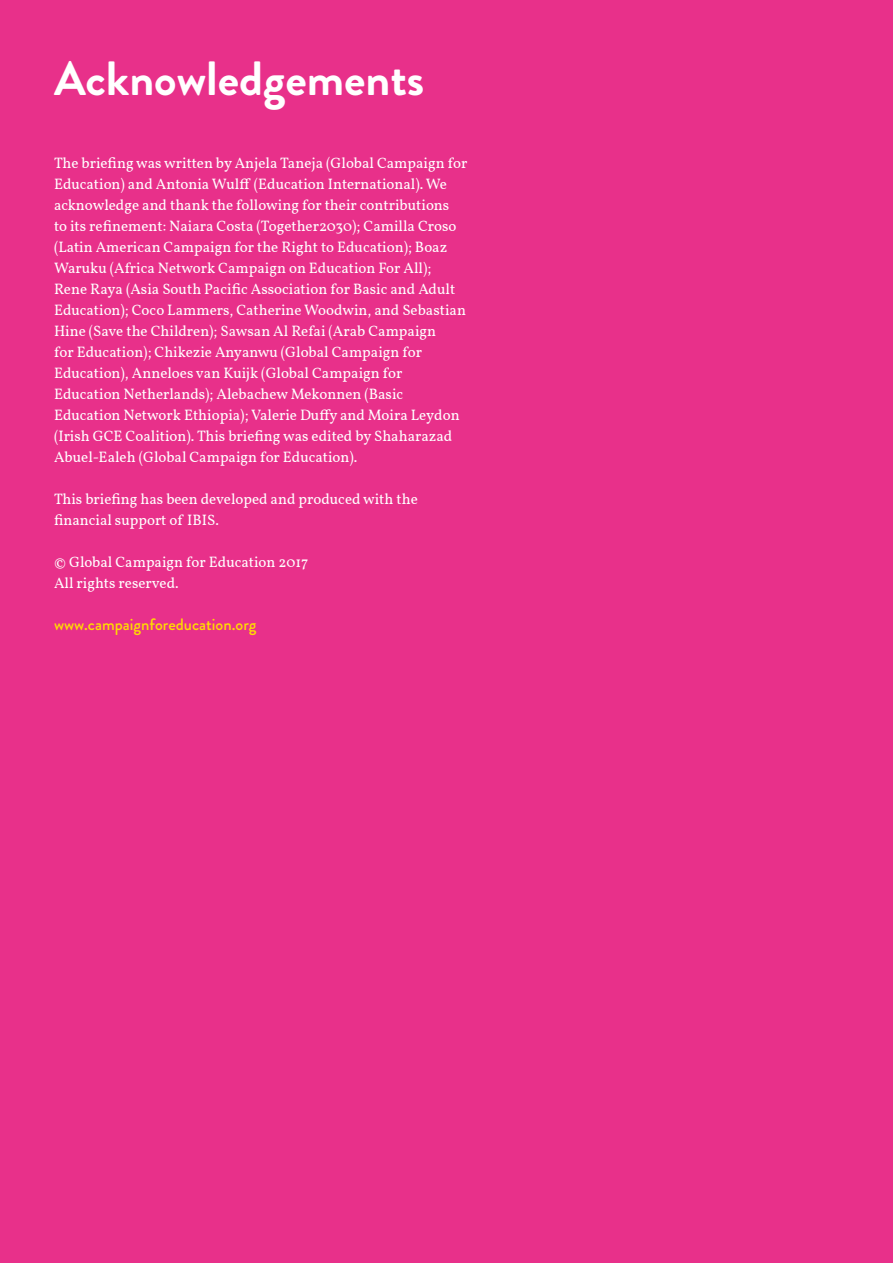
<style>
.page{position:relative;width:893px;height:1263px;background:#e8308a}
.page>*{position:absolute;margin:0;border:0;box-sizing:border-box;transform-origin:0 0}
.t1{font:700 48px "Brandon Grotesque";color:#fff}
.t2{font:500 16.5px "Brandon Grotesque";color:#ffdc00}
.t3{font:15px/21px "Vollkorn";color:#fff}
</style>
<div class="page">
<h1 class="t1" style="left:54px;top:44px;width:372px">Acknowledgements</h1>
<p class="t3" style="left:54px;top:153px;width:415px">The briefing was written by Anjela Taneja (Global Campaign for Education) and Antonia Wulff (Education International). We acknowledge and thank the following for their contributions<br>to its refinement: Naiara Costa (Together2030); Camilla Croso (Latin American Campaign for the Right to Education); Boaz Waruku (Africa Network Campaign on Education For All); Rene Raya (Asia South Pacific Association for Basic and Adult Education); Coco Lammers, Catherine Woodwin, and Sebastian Hine (Save the Children); Sawsan Al Refai (Arab Campaign<br>for Education); Chikezie Anyanwu (Global Campaign for Education), Anneloes van Kuijk (Global Campaign for Education Netherlands); Alebachew Mekonnen (Basic Education Network Ethiopia); Valerie Duffy and Moira Leydon (Irish GCE Coalition). This briefing was edited by Shaharazad Abuel-Ealeh (Global Campaign for Education).</p>
<p class="t3" style="left:54px;top:489px;width:365px">This briefing has been developed and produced with the financial support of IBIS.</p>
<p class="t3" style="left:54px;top:552px;width:256px">© Global Campaign for Education 2017<br>All rights reserved.</p>
<p class="t2" style="left:54px;top:613px;width:204px">www.campaignforeducation.org</p>
</div>
